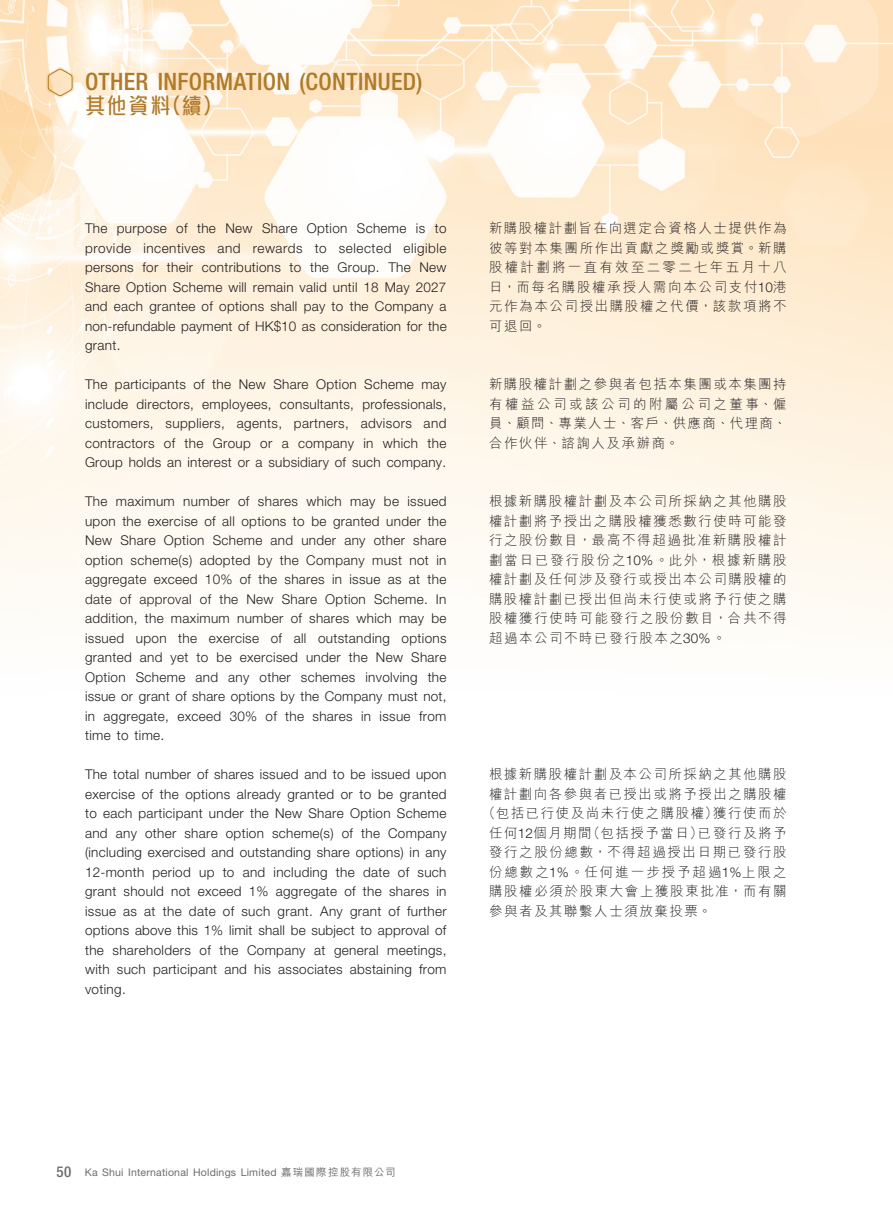
<style>
.page{position:relative;width:893px;height:1212px;background:#fff}
.page>*{position:absolute;margin:0;border:0;box-sizing:border-box;transform-origin:0 0}
.t1{font:500 condensed 24px "Helvetica Neue LT Std";letter-spacing:.015em;color:#af7a29}
.t2{font:500 22.5px "M Elle HK";color:#af7a29;scale:.9 1}
._01_Body_Text{font:300 13.5px/19.5px "Helvetica Neue LT Std";letter-spacing:.025em;color:#231f20;text-align:justify}
._01_Body_Text-2{font:300 13.5px/19.5px "M Hei HK";letter-spacing:.115em;color:#231f20;text-align:justify}
._01_Body_Text-3{font:300 13.5px "M Hei HK";letter-spacing:.145em;color:#231f20}
.t3{font:10.5px "Helvetica Neue LT Std";letter-spacing:.02em;color:#6c6d70}
.s1{font-family:"Helvetica Neue LT Std"}
.s2{font-weight:500;font-stretch:condensed;font-size:15px}
.s3{font-family:"M Hei HK";font-weight:500}
</style>
<div class="page">
<img style="left:0;top:0;width:893px;height:614px">
<svg style="left:725px;top:0;width:154px;height:142px;background:#fee7c9"></svg>
<svg style="left:0;top:67px;width:74px;height:155px;background:#fce4c3"></svg>
<h1 class="t1" style="left:85px;top:67px;width:339px">OTHER INFORMATION (CONTINUED)</h1>
<h2 class="t2" style="left:85px;top:90px;width:154px">其他資料（續）</h2>
<p class="_01_Body_Text" style="left:85px;top:218px;width:363px">The purpose of the New Share Option Scheme is to provide incentives and rewards to selected eligible persons for their contributions to the Group. The New Share Option Scheme will remain valid until 18 May 2027 and each grantee of options shall pay to the Company a non-refundable payment of HK$10 as consideration for the grant.</p>
<p class="_01_Body_Text" style="left:85px;top:374px;width:363px">The participants of the New Share Option Scheme may include directors, employees, consultants, professionals, customers, suppliers, agents, partners, advisors and contractors of the Group or a company in which the Group holds an interest or a subsidiary of such company.</p>
<p class="_01_Body_Text" style="left:85px;top:491px;width:363px">The maximum number of shares which may be issued upon the exercise of all options to be granted under the New Share Option Scheme and under any other share option scheme(s) adopted by the Company must not in aggregate exceed 10% of the shares in issue as at the date of approval of the New Share Option Scheme. In addition, the maximum number of shares which may be issued upon the exercise of all outstanding options granted and yet to be exercised under the New Share Option Scheme and any other schemes involving the issue or grant of share options by the Company must not, in aggregate, exceed 30% of the shares in issue from time to time.</p>
<p class="_01_Body_Text" style="left:85px;top:764px;width:363px">The total number of shares issued and to be issued upon exercise of the options already granted or to be granted to each participant under the New Share Option Scheme and any other share option scheme(s) of the Company (including exercised and outstanding share options) in any 12-month period up to and including the date of such grant should not exceed 1% aggregate of the shares in issue as at the date of such grant. Any grant of further options above this 1% limit shall be subject to approval of the shareholders of the Company at general meetings, with such participant and his associates abstaining from voting.</p>
<p class="_01_Body_Text-2" style="left:489px;top:218px;width:299px">新購股權計劃旨在向選定合資格人士提供作為彼等對本集團所作出貢獻之獎勵或獎賞。新購股權計劃將一直有效至二零二七年五月十八日，而每名購股權承授人需向本公司支付<span class="s1">10</span>港元作為本公司授出購股權之代價，該款項將不可退回。</p>
<p class="_01_Body_Text-2" style="left:489px;top:374px;width:299px">新購股權計劃之參與者包括本集團或本集團持有權益公司或該公司的附屬公司之董事、僱員、顧問、專業人士、客戶、供應商、代理商、合作伙伴、諮詢人及承辦商。</p>
<p class="_01_Body_Text-2" style="left:489px;top:491px;width:299px">根據新購股權計劃及本公司所採納之其他購股權計劃將予授出之購股權獲悉數行使時可能發行之股份數目，最高不得超過批准新購股權計劃當日已發行股份之<span class="s1">10%</span>。此外，根據新購股權計劃及任何涉及發行或授出本公司購股權的購股權計劃已授出但尚未行使或將予行使之購股權獲行使時可能發行之股份數目，合共不得超過本公司不時已發行股本之<span class="s1">30%</span>。</p>
<p class="_01_Body_Text-2" style="left:489px;top:764px;width:299px">根據新購股權計劃及本公司所採納之其他購股</p>
<p class="_01_Body_Text-2" style="left:489px;top:783px;width:299px">權計劃向各參與者已授出或將予授出之購股權</p>
<p class="_01_Body_Text-2" style="left:482px;top:803px;width:306px">（包括已行使及尚未行使之購股權）獲行使而於</p>
<p class="_01_Body_Text-2" style="left:489px;top:822px;width:299px">任何<span class="s1">12</span>個月期間（包括授予當日）已發行及將予</p>
<p class="_01_Body_Text-2" style="left:489px;top:842px;width:299px">發行之股份總數，不得超過授出日期已發行股</p>
<p class="_01_Body_Text-3" style="left:489px;top:862px;width:299px">份總數之<span class="s1">1%</span>。任何進一步授予超過<span class="s1">1%</span>上限之</p>
<p class="_01_Body_Text-2" style="left:489px;top:881px;width:299px">購股權必須於股東大會上獲股東批准，而有關</p>
<p class="_01_Body_Text-2" style="left:489px;top:900px;width:224px">參與者及其聯繫人士須放棄投票。</p>
<p class="t3" style="left:57px;top:1166px;width:341px"><span class="s2">50</span> Ka Shui International Holdings Limited <span class="s3">嘉瑞國際控股有限公司</span></p>
</div>
